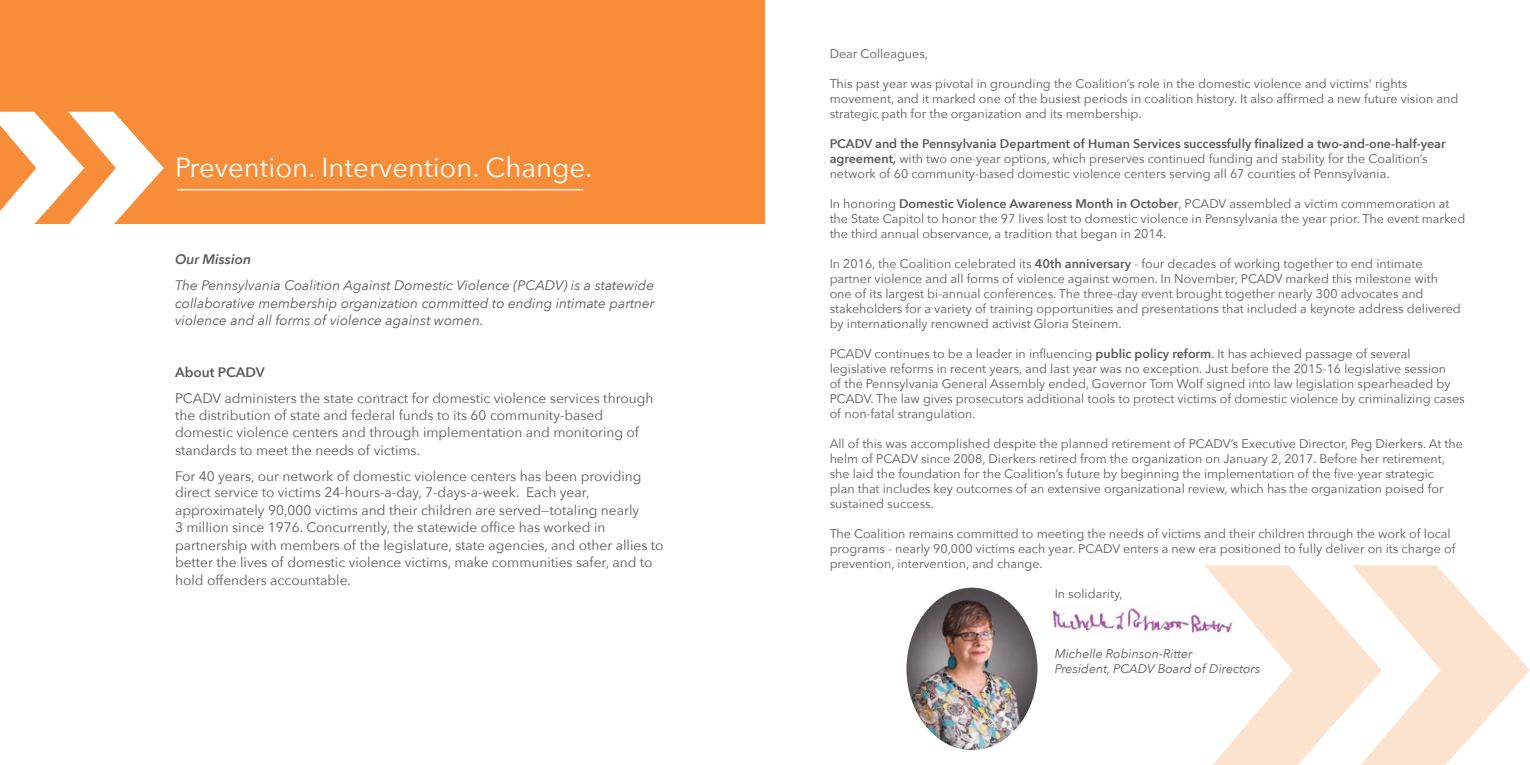
<style>
.page{position:relative;width:1530px;height:765px;background:#fff}
.page>*{position:absolute;margin:0;border:0;box-sizing:border-box;transform-origin:0 0}
.t1{font:27.5px "Avenir Next";color:#fff}
.t2{font:13.75px/17.4px "Avenir Next";color:#58595b}
.t3{font:italic 13.75px/17.5px "Avenir Next";color:#58595b;text-align:justify}
.t4{font:italic 600 13.75px "Avenir Next";color:#58595b}
.t5{font:600 13.75px "Avenir Next";color:#58595b}
.t6{font:12.5px/15px "Avenir Next";color:#58595b}
.t7{font:italic 12.5px/15px "Avenir Next";color:#58595b}
.s1{font-weight:600}
</style>
<div class="page">
<img style="left:906px;top:587px;width:132px;height:164px">
<svg style="left:1204px;top:565px;width:326px;height:200px"></svg>
<img style="left:1053px;top:603px;width:183px;height:43px">
<div style="left:0;top:0;width:765px;height:223px;background:#f78d39"></div>
<hr style="left:177px;top:189px;width:406px;height:1px;background:#fff">
<svg style="left:0;top:112px;width:164px;height:112px"></svg>
<h1 class="t1" style="left:175px;top:144px;width:419px">Prevention. Intervention. Change.</h1>
<p class="t4" style="left:175px;top:248px;width:78px">Our Mission</p>
<p class="t3" style="left:175px;top:276px;width:481px">The Pennsylvania Coalition Against Domestic Violence (PCADV) is a statewide collaborative membership organization committed to ending intimate partner violence and all forms of violence against women.</p>
<p class="t5" style="left:175px;top:361px;width:91px">About PCADV</p>
<p class="t2" style="left:175px;top:389px;width:480px">PCADV administers the state contract for domestic violence services through the distribution of state and federal funds to its 60 community-based domestic violence centers and through implementation and monitoring of standards to meet the needs of victims.</p>
<p class="t2" style="left:175px;top:467px;width:490px">For 40 years, our network of domestic violence centers has been providing direct service to victims 24-hours-a-day, 7-days-a-week. Each year, approximately 90,000 victims and their children are served—totaling nearly<br>3 million since 1976. Concurrently, the statewide office has worked in partnership with members of the legislature, state agencies, and other allies to better the lives of domestic violence victims, make communities safer, and to hold offenders accountable.</p>
<p class="t6" style="left:830px;top:46px;width:100px">Dear Colleagues,</p>
<p class="t6" style="left:830px;top:76px;width:630px">This past year was pivotal in grounding the Coalition’s role in the domestic violence and victims’ rights movement, and it marked one of the busiest periods in coalition history. It also affirmed a new future vision and strategic path for the organization and its membership.</p>
<p class="t6" style="left:830px;top:136px;width:617px"><span class="s1">PCADV and the Pennsylvania Department of Human Services successfully finalized a two-and-one-half-year agreement,</span> with two one-year options, which preserves continued funding and stability for the Coalition’s network of 60 community-based domestic violence centers serving all 67 counties of Pennsylvania.</p>
<p class="t6" style="left:830px;top:196px;width:637px">In honoring <span class="s1">Domestic Violence Awareness Month in October</span>, PCADV assembled a victim commemoration at the State Capitol to honor the 97 lives lost to domestic violence in Pennsylvania the year prior. The event marked the third annual observance, a tradition that began in 2014.</p>
<p class="t6" style="left:830px;top:256px;width:633px">In 2016, the Coalition celebrated its <span class="s1">40th anniversary</span> - four decades of working together to end intimate partner violence and all forms of violence against women. In November, PCADV marked this milestone with one of its largest bi-annual conferences. The three-day event brought together nearly 300 advocates and stakeholders for a variety of training opportunities and presentations that included a keynote address delivered by internationally renowned activist Gloria Steinem.</p>
<p class="t6" style="left:830px;top:346px;width:637px">PCADV continues to be a leader in influencing <span class="s1">public policy reform</span>. It has achieved passage of several legislative reforms in recent years, and last year was no exception. Just before the 2015-16 legislative session<br>of the Pennsylvania General Assembly ended, Governor Tom Wolf signed into law legislation spearheaded by PCADV. The law gives prosecutors additional tools to protect victims of domestic violence by criminalizing cases of non-fatal strangulation.</p>
<p class="t6" style="left:830px;top:436px;width:635px">All of this was accomplished despite the planned retirement of PCADV’s Executive Director, Peg Dierkers. At the helm of PCADV since 2008, Dierkers retired from the organization on January 2, 2017. Before her retirement, she laid the foundation for the Coalition’s future by beginning the implementation of the five-year strategic<br>plan that includes key outcomes of an extensive organizational review, which has the organization poised for sustained success.</p>
<p class="t6" style="left:830px;top:526px;width:627px">The Coalition remains committed to meeting the needs of victims and their children through the work of local programs - nearly 90,000 victims each year. PCADV enters a new era positioned to fully deliver on its charge of prevention, intervention, and change.</p>
<p class="t6" style="left:1055px;top:586px;width:70px">In solidarity,</p>
<p class="t7" style="left:1055px;top:646px;width:207px">Michelle Robinson-Ritter<br>President, PCADV Board of Directors</p>
</div>
